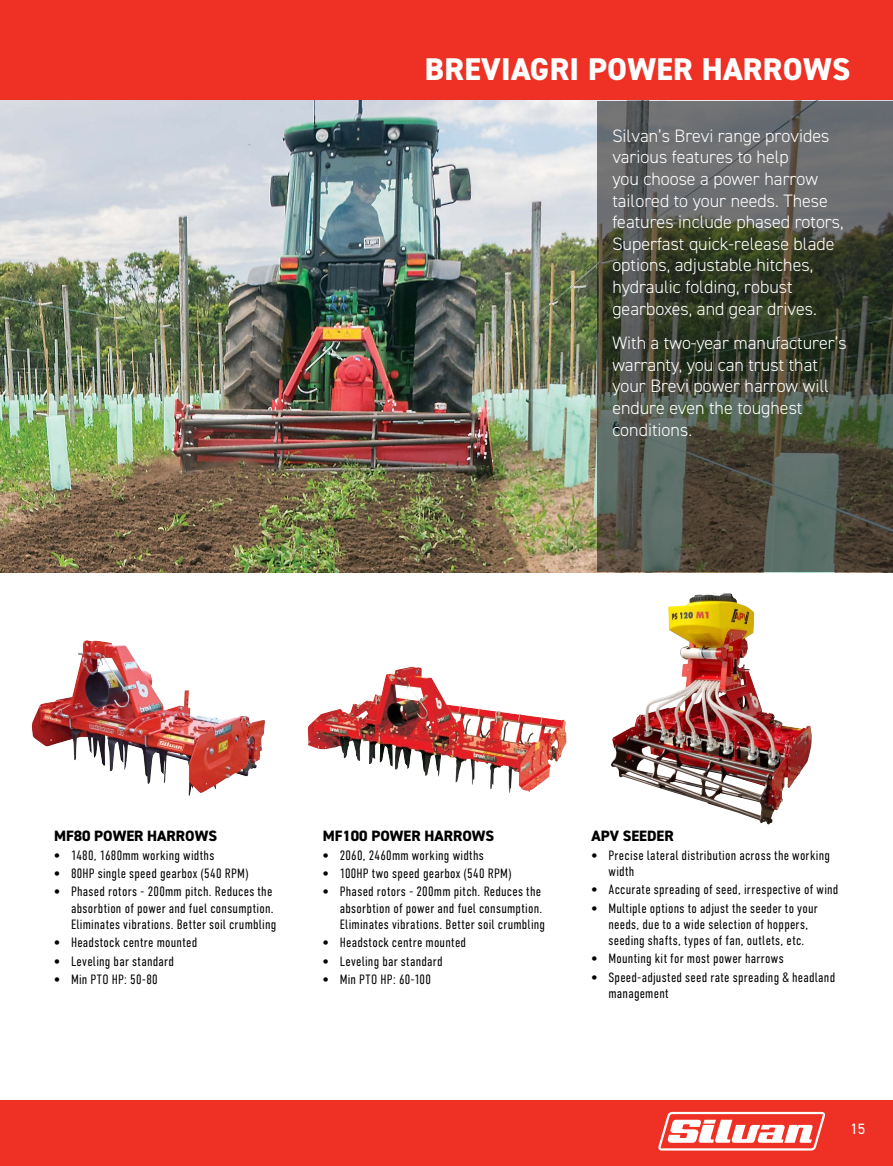
<style>
.page{position:relative;width:893px;height:1166px;background:#fff}
.page>*{position:absolute;margin:0;border:0;box-sizing:border-box;transform-origin:0 0}
.t1{font:800 31.5px "DIN2014";letter-spacing:.01em;color:#fff}
.t2{font:300 18px/21.6px "DIN2014";color:#fff}
.t3{font:800 15px "DIN2014";color:#000}
.t4{font:15px "DIN2014";color:#fff}
.t5{font:300 13.5px/16.2px "DIN Condensed";letter-spacing:.02em;color:#000}
.s1{font-family:"DIN Pro";font-weight:900;font-stretch:condensed}
</style>
<div class="page">
<div style="left:0;top:1099px;width:893px;height:66px;background:#ee3124"></div>
<svg style="left:658px;top:1111px;width:167px;height:40px"></svg>
<div style="left:0;top:0;width:893px;height:101px;background:#ee3124"></div>
<img style="left:0;top:101px;width:893px;height:471px">
<svg style="left:597px;top:101px;width:296px;height:470px;background:#4e5349"></svg>
<img style="left:611px;top:593px;width:201px;height:231px">
<img style="left:31px;top:641px;width:232px;height:155px">
<img style="left:308px;top:667px;width:103px;height:102px">
<h1 class="t1" style="left:425px;top:49px;width:427px">BREVIAGRI POWER HARROWS</h1>
<p class="t2" style="left:612px;top:125px;width:233px">Silvan’s Brevi range provides various features to help<br>you choose a power harrow tailored to your needs. These features include phased rotors,<br>Superfast quick-release blade options, adjustable hitches, hydraulic folding, robust gearboxes, and gear drives.</p>
<h2 class="t2" style="left:612px;top:332px;width:236px">With a two-year manufacturer’s warranty, you can trust that your Brevi power harrow will endure even the toughest conditions.</h2>
<p class="t3" style="left:54px;top:826px;width:165px">MF80 POWER HARROWS</p>
<p class="t5" style="left:54px;top:846px;width:162px"><span class="s1">•</span> 1480, 1680mm working widths</p>
<p class="t5" style="left:54px;top:865px;width:196px"><span class="s1">•</span> 80HP single speed gearbox (540 RPM)</p>
<p class="t5" style="left:71px;top:883px;width:207px;text-indent:-17px"><span class="s1">•</span> Phased rotors - 200mm pitch. Reduces the absorbtion of power and fuel consumption.<br>Eliminates vibrations. Better soil crumbling</p>
<p class="t5" style="left:54px;top:934px;width:145px"><span class="s1">•</span> Headstock centre mounted</p>
<p class="t5" style="left:54px;top:952px;width:122px"><span class="s1">•</span> Leveling bar standard</p>
<p class="t5" style="left:54px;top:970px;width:105px"><span class="s1">•</span> Min PTO HP: 50-80</p>
<p class="t3" style="left:323px;top:826px;width:173px">MF100 POWER HARROWS</p>
<p class="t5" style="left:323px;top:846px;width:163px"><span class="s1">•</span> 2060, 2460mm working widths</p>
<p class="t5" style="left:323px;top:865px;width:191px"><span class="s1">•</span> 100HP two speed gearbox (540 RPM)</p>
<p class="t5" style="left:340px;top:883px;width:207px;text-indent:-17px"><span class="s1">•</span> Phased rotors - 200mm pitch. Reduces the absorbtion of power and fuel consumption.<br>Eliminates vibrations. Better soil crumbling</p>
<p class="t5" style="left:323px;top:934px;width:145px"><span class="s1">•</span> Headstock centre mounted</p>
<p class="t5" style="left:323px;top:952px;width:122px"><span class="s1">•</span> Leveling bar standard</p>
<p class="t5" style="left:323px;top:970px;width:110px"><span class="s1">•</span> Min PTO HP: 60-100</p>
<p class="t3" style="left:591px;top:826px;width:84px">APV SEEDER</p>
<p class="t5" style="left:608px;top:846px;width:223px;text-indent:-17px"><span class="s1">•</span> Precise lateral distribution across the working width</p>
<p class="t5" style="left:591px;top:881px;width:248px"><span class="s1">•</span> Accurate spreading of seed, irrespective of wind</p>
<p class="t5" style="left:591px;top:899px;width:228px;text-align:center"><span class="s1">•</span> Multiple options to adjust the seeder to your needs, due to a wide selection of hoppers, seeding shafts, types of fan, outlets, etc.</p>
<p class="t5" style="left:591px;top:950px;width:194px"><span class="s1">•</span> Mounting kit for most power harrows</p>
<p class="t5" style="left:608px;top:968px;width:228px;text-indent:-17px"><span class="s1">•</span> Speed-adjusted seed rate spreading &amp; headland management</p>
<p class="t4" style="left:850px;top:1119px;width:16px">15</p>
</div>
